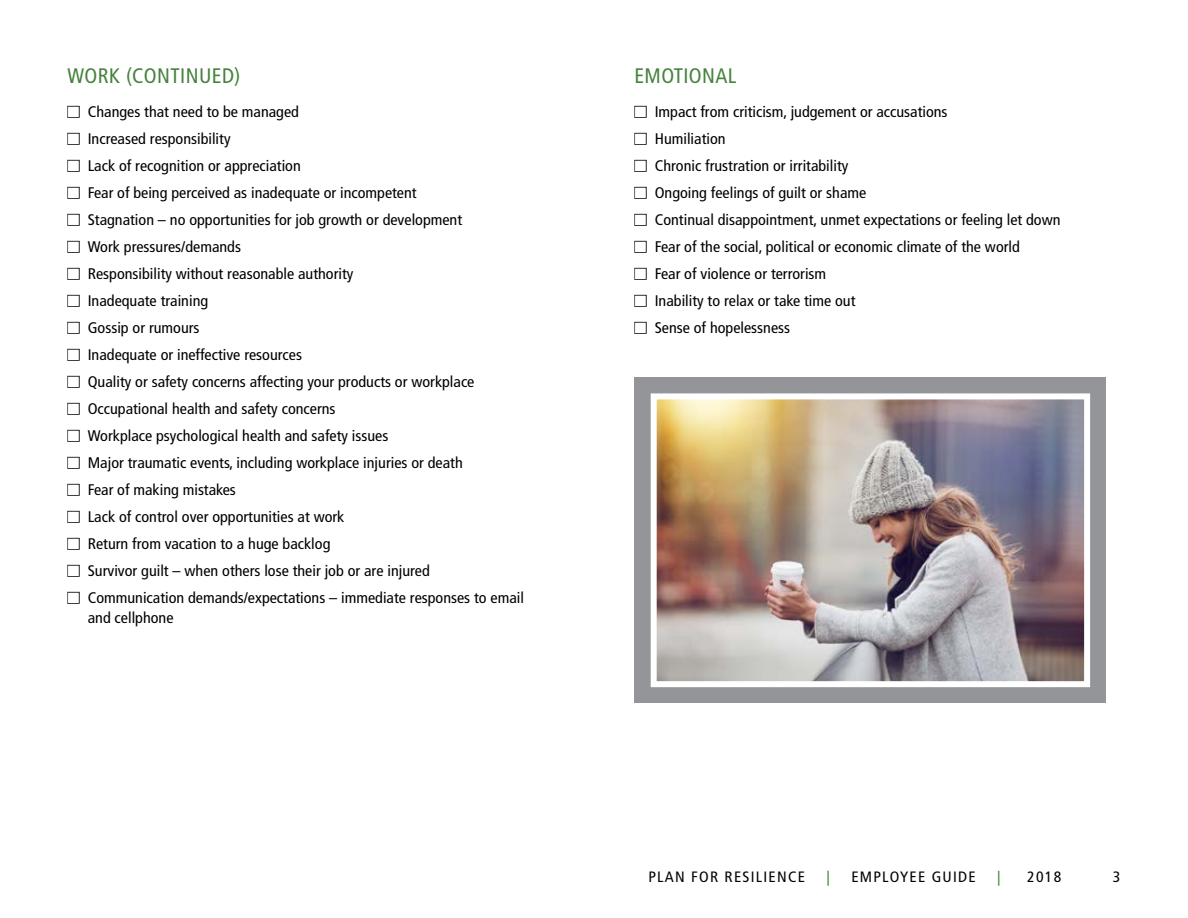
<style>
.page{position:relative;width:1188px;height:918px;background:#fff}
.page>*{position:absolute;margin:0;border:0;box-sizing:border-box;transform-origin:0 0}
.t1{font:condensed 21px "Frutiger LT Std";letter-spacing:.02em;color:#46823d}
.t2{font:condensed 15.3px/20.2px "Frutiger LT Std";color:#000;scale:1.05 1}
.t3{font:condensed 15px "Frutiger LT Std";letter-spacing:.08em;color:#000;scale:1.05 1}
.t4{font:condensed 15px "Frutiger LT Std";color:#46823d;scale:1.05 1}
.s1{color:#fff}
</style>
<div class="page">
<div style="left:634px;top:378px;width:472px;height:325px;background:#939598"></div>
<img style="left:658px;top:400px;width:425px;height:280px">
<div style="left:651px;top:393px;width:439px;height:294px;border:6px solid #fff"></div>
<div style="left:67px;top:106px;width:13px;height:12px;border:2px solid #000"></div>
<div style="left:67px;top:133px;width:13px;height:12px;border:2px solid #000"></div>
<div style="left:67px;top:160px;width:13px;height:12px;border:2px solid #000"></div>
<div style="left:67px;top:187px;width:13px;height:12px;border:2px solid #000"></div>
<div style="left:67px;top:214px;width:13px;height:12px;border:2px solid #000"></div>
<div style="left:67px;top:241px;width:13px;height:12px;border:2px solid #000"></div>
<div style="left:67px;top:268px;width:13px;height:12px;border:2px solid #000"></div>
<div style="left:67px;top:295px;width:13px;height:12px;border:2px solid #000"></div>
<div style="left:67px;top:322px;width:13px;height:12px;border:2px solid #000"></div>
<div style="left:67px;top:349px;width:13px;height:12px;border:2px solid #000"></div>
<div style="left:67px;top:376px;width:13px;height:12px;border:2px solid #000"></div>
<div style="left:67px;top:403px;width:13px;height:12px;border:2px solid #000"></div>
<div style="left:67px;top:430px;width:13px;height:12px;border:2px solid #000"></div>
<div style="left:67px;top:457px;width:13px;height:12px;border:2px solid #000"></div>
<div style="left:67px;top:484px;width:13px;height:12px;border:2px solid #000"></div>
<div style="left:67px;top:511px;width:13px;height:12px;border:2px solid #000"></div>
<div style="left:67px;top:538px;width:13px;height:12px;border:2px solid #000"></div>
<div style="left:67px;top:565px;width:13px;height:12px;border:2px solid #000"></div>
<div style="left:67px;top:592px;width:13px;height:12px;border:2px solid #000"></div>
<div style="left:634px;top:106px;width:13px;height:12px;border:2px solid #000"></div>
<div style="left:634px;top:133px;width:13px;height:12px;border:2px solid #000"></div>
<div style="left:634px;top:160px;width:13px;height:12px;border:2px solid #000"></div>
<div style="left:634px;top:187px;width:13px;height:12px;border:2px solid #000"></div>
<div style="left:634px;top:214px;width:13px;height:12px;border:2px solid #000"></div>
<div style="left:634px;top:241px;width:13px;height:12px;border:2px solid #000"></div>
<div style="left:634px;top:268px;width:13px;height:12px;border:2px solid #000"></div>
<div style="left:634px;top:295px;width:13px;height:12px;border:2px solid #000"></div>
<div style="left:634px;top:322px;width:13px;height:12px;border:2px solid #000"></div>
<h1 class="t1" style="left:68px;top:64px;width:174px">WORK (CONTINUED)</h1>
<p class="t2" style="left:68px;top:102px;width:222px"><span class="s1">■</span> Changes that need to be managed</p>
<p class="t2" style="left:68px;top:129px;width:157px"><span class="s1">■</span> Increased responsibility</p>
<p class="t2" style="left:68px;top:156px;width:224px"><span class="s1">■</span> Lack of recognition or appreciation</p>
<p class="t2" style="left:68px;top:183px;width:334px"><span class="s1">■</span> Fear of being perceived as inadequate or incompetent</p>
<p class="t2" style="left:68px;top:210px;width:377px"><span class="s1">■</span> Stagnation – no opportunities for job growth or development</p>
<p class="t2" style="left:68px;top:237px;width:167px"><span class="s1">■</span> Work pressures/demands</p>
<p class="t2" style="left:68px;top:264px;width:274px"><span class="s1">■</span> Responsibility without reasonable authority</p>
<p class="t2" style="left:68px;top:291px;width:136px"><span class="s1">■</span> Inadequate training</p>
<p class="t2" style="left:68px;top:318px;width:127px"><span class="s1">■</span> Gossip or rumours</p>
<p class="t2" style="left:68px;top:345px;width:225px"><span class="s1">■</span> Inadequate or ineffective resources</p>
<p class="t2" style="left:68px;top:372px;width:389px"><span class="s1">■</span> Quality or safety concerns affecting your products or workplace</p>
<p class="t2" style="left:68px;top:399px;width:257px"><span class="s1">■</span> Occupational health and safety concerns</p>
<p class="t2" style="left:68px;top:426px;width:307px"><span class="s1">■</span> Workplace psychological health and safety issues</p>
<p class="t2" style="left:68px;top:453px;width:378px"><span class="s1">■</span> Major traumatic events, including workplace injuries or death</p>
<p class="t2" style="left:68px;top:480px;width:162px"><span class="s1">■</span> Fear of making mistakes</p>
<p class="t2" style="left:68px;top:507px;width:265px"><span class="s1">■</span> Lack of control over opportunities at work</p>
<p class="t2" style="left:68px;top:534px;width:252px"><span class="s1">■</span> Return from vacation to a huge backlog</p>
<p class="t2" style="left:68px;top:561px;width:347px"><span class="s1">■</span> Survivor guilt – when others lose their job or are injured</p>
<p class="t2" style="left:88px;top:588px;width:417px;text-indent:-20px"><span class="s1">■</span> Communication demands/expectations – immediate responses to email and cellphone</p>
<h1 class="t1" style="left:634px;top:64px;width:104px">EMOTIONAL</h1>
<p class="t2" style="left:634px;top:102px;width:300px"><span class="s1">■</span> Impact from criticism, judgement or accusations</p>
<p class="t2" style="left:634px;top:129px;width:88px"><span class="s1">■</span> Humiliation</p>
<p class="t2" style="left:634px;top:156px;width:205px"><span class="s1">■</span> Chronic frustration or irritability</p>
<p class="t2" style="left:634px;top:183px;width:222px"><span class="s1">■</span> Ongoing feelings of guilt or shame</p>
<p class="t2" style="left:634px;top:210px;width:407px"><span class="s1">■</span> Continual disappointment, unmet expectations or feeling let down</p>
<p class="t2" style="left:634px;top:237px;width:369px"><span class="s1">■</span> Fear of the social, political or economic climate of the world</p>
<p class="t2" style="left:634px;top:264px;width:184px"><span class="s1">■</span> Fear of violence or terrorism</p>
<p class="t2" style="left:634px;top:291px;width:212px"><span class="s1">■</span> Inability to relax or take time out</p>
<p class="t2" style="left:634px;top:318px;width:150px"><span class="s1">■</span> Sense of hopelessness</p>
<p class="t3" style="left:648px;top:868px;width:151px">PLAN FOR RESILIENCE</p>
<p class="t4" style="left:827px;top:868px;width:5px">|</p>
<p class="t3" style="left:851px;top:868px;width:120px">EMPLOYEE GUIDE</p>
<p class="t4" style="left:997px;top:868px;width:5px">|</p>
<p class="t3" style="left:1027px;top:868px;width:34px">2018</p>
<p class="t3" style="left:1113px;top:868px;width:9px">3</p>
</div>
